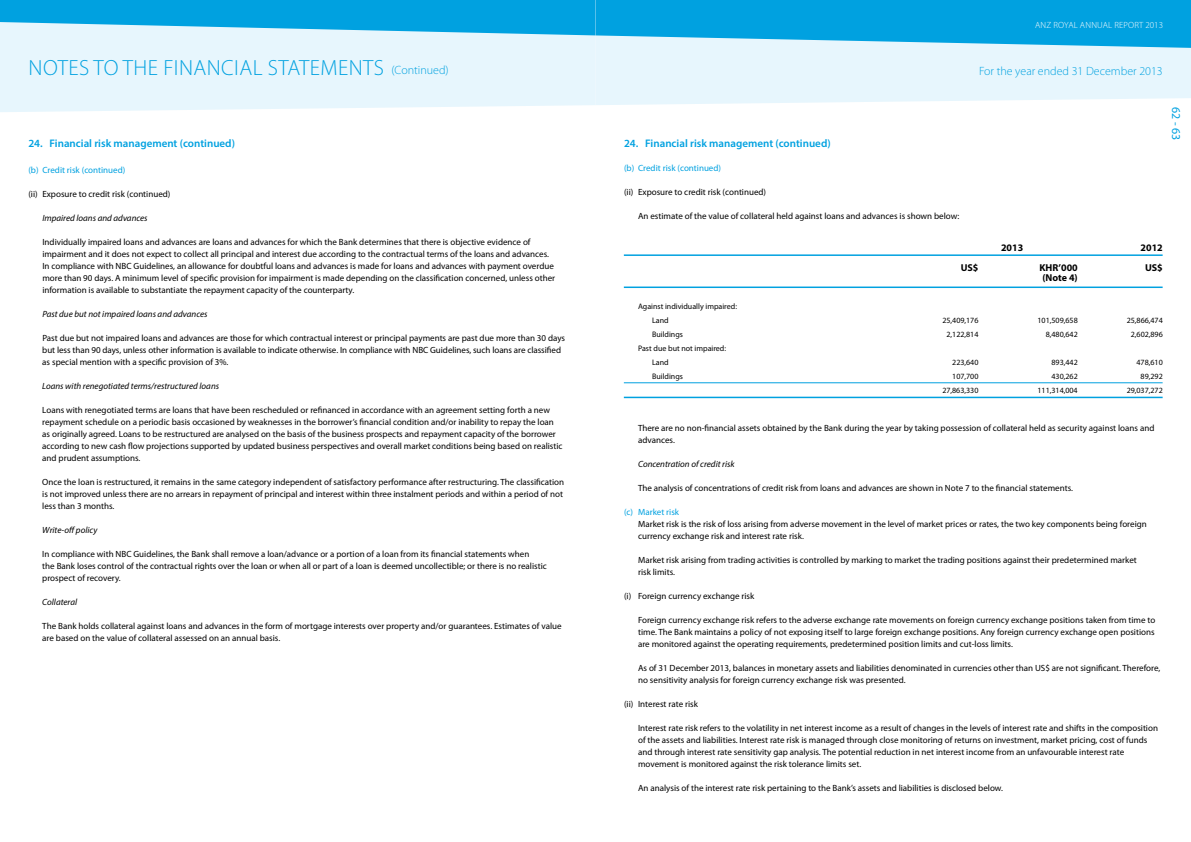
<style>
.page{position:relative;width:1191px;height:842px;background:#fff}
.page>*{position:absolute;margin:0;border:0;box-sizing:border-box;transform-origin:0 0}
.t1{font:300 22px "Myriad Pro";letter-spacing:.02em;color:#00a1e0}
.t2{font:300 12px "Myriad Pro";color:#00a1e0}
.t3{font:12px "Myriad Pro";color:#00a1e0}
.t4{font:600 11px "Myriad Pro";color:#00a1e0}
.t5{font:700 10px "Myriad Pro";color:#000}
.t6{font:9px/12px "Myriad Pro";color:#000}
.t7{font:italic 9px "Myriad Pro";color:#000}
.t8{font:9px "Myriad Pro";color:#00a1e0}
.t9{font:300 9px "Myriad Pro";letter-spacing:.02em;color:#fff}
.t10{font:8px/14px "Myriad Pro";color:#000}
.s1{font-size:12px}
</style>
<div class="page">
<div style="left:0;top:48px;width:595px;height:64px;background:#e7f6fd"></div>
<div style="left:595px;top:48px;width:596px;height:57px;background:#e7f6fd"></div>
<svg style="left:0;top:0;width:1191px;height:48px;background:#3db7e7"></svg>
<hr style="left:624px;top:382px;width:538px;height:1px;background:#00a1e0">
<hr style="left:624px;top:397px;width:538px;height:1px;background:#00a1e0">
<hr style="left:624px;top:254px;width:538px;height:2px;background:#00a1e0">
<hr style="left:624px;top:287px;width:538px;height:1px;background:#00a1e0">
<p class="t9" style="left:1035px;top:20px;width:129px">ANZ ROYAL ANNUAL REPORT 2013</p>
<h1 class="t1" style="left:29px;top:54px;width:422px">N OTES TO THE FI NANCIAL STATEMENTS <span class="s1">(CONTINUED)</span></h1>
<h2 class="t2" style="left:979px;top:64px;width:185px">FOR THE YEAR ENDED 31 DECEMBER 2013</h2>
<p class="t4" style="left:28px;top:137px;width:208px">24. Financial risk management (continued)</p>
<p class="t8" style="left:28px;top:165px;width:99px">(b) Credit risk (continued)</p>
<p class="t6" style="left:28px;top:188px;width:144px">(ii) Exposure to credit risk (continued)</p>
<p class="t7" style="left:42px;top:213px;width:107px">Impaired loans and advances</p>
<p class="t6" style="left:42px;top:236px;width:514px">Individually impaired loans and advances are loans and advances for which the Bank determines that there is objective evidence of impairment and it does not expect to collect all principal and interest due according to the contractual terms of the loans and advances.<br>In compliance with NBC Guidelines, an allowance for doubtful loans and advances is made for loans and advances with payment overdue more than 90 days. A minimum level of specific provision for impairment is made depending on the classification concerned, unless other information is available to substantiate the repayment capacity of the counterparty.</p>
<p class="t7" style="left:42px;top:309px;width:167px">Past due but not impaired loans and advances</p>
<p class="t6" style="left:42px;top:332px;width:524px">Past due but not impaired loans and advances are those for which contractual interest or principal payments are past due more than 30 days but less than 90 days, unless other information is available to indicate otherwise. In compliance with NBC Guidelines, such loans are classified as special mention with a specific provision of 3%.</p>
<p class="t7" style="left:42px;top:381px;width:178px">Loans with renegotiated terms/restructured loans</p>
<p class="t6" style="left:42px;top:404px;width:522px">Loans with renegotiated terms are loans that have been rescheduled or refinanced in accordance with an agreement setting forth a new repayment schedule on a periodic basis occasioned by weaknesses in the borrower’s financial condition and/or inability to repay the loan as originally agreed. Loans to be restructured are analysed on the basis of the business prospects and repayment capacity of the borrower according to new cash flow projections supported by updated business perspectives and overall market conditions being based on realistic and prudent assumptions.</p>
<p class="t6" style="left:42px;top:476px;width:523px">Once the loan is restructured, it remains in the same category independent of satisfactory performance after restructuring. The classification is not improved unless there are no arrears in repayment of principal and interest within three instalment periods and within a period of not less than 3 months.</p>
<p class="t7" style="left:42px;top:525px;width:57px">Write-off policy</p>
<p class="t6" style="left:42px;top:548px;width:506px">In compliance with NBC Guidelines, the Bank shall remove a loan/advance or a portion of a loan from its financial statements when<br>the Bank loses control of the contractual rights over the loan or when all or part of a loan is deemed uncollectible; or there is no realistic prospect of recovery.</p>
<p class="t7" style="left:42px;top:597px;width:36px">Collateral</p>
<p class="t6" style="left:42px;top:620px;width:521px">The Bank holds collateral against loans and advances in the form of mortgage interests over property and/or guarantees. Estimates of value are based on the value of collateral assessed on an annual basis.</p>
<p class="t4" style="left:624px;top:137px;width:208px">24. Financial risk management (continued)</p>
<p class="t8" style="left:624px;top:163px;width:99px">(b) Credit risk (continued)</p>
<p class="t6" style="left:624px;top:186px;width:144px">(ii) Exposure to credit risk (continued)</p>
<p class="t6" style="left:638px;top:210px;width:323px">An estimate of the value of collateral held against loans and advances is shown below:</p>
<h2 class="t3" style="left:1183px;top:107px;width:35px;rotate:90deg">62 - 63</h2>
<p class="t5" style="left:1001px;top:241px;width:24px">2013</p>
<p class="t5" style="left:1140px;top:241px;width:24px">2012</p>
<p class="t10" style="left:652px;top:300px;width:86px;text-indent:-14px">Against individually impaired:<br>Land</p>
<p class="t5" style="left:960px;top:261px;width:19px">US$</p>
<p class="t5" style="left:1039px;top:261px;width:40px">KHR’000</p>
<p class="t5" style="left:1145px;top:261px;width:19px">US$</p>
<p class="t5" style="left:1042px;top:271px;width:37px">(Note 4)</p>
<p class="t10" style="left:942px;top:314px;width:38px">25,409,176</p>
<p class="t10" style="left:1037px;top:314px;width:42px">101,509,658</p>
<p class="t10" style="left:1126px;top:314px;width:38px">25,866,474</p>
<p class="t10" style="left:652px;top:328px;width:32px">Buildings</p>
<p class="t10" style="left:946px;top:328px;width:34px">2,122,814</p>
<p class="t10" style="left:1045px;top:328px;width:34px">8,480,642</p>
<p class="t10" style="left:1130px;top:328px;width:34px">2,602,896</p>
<p class="t10" style="left:652px;top:342px;width:76px;text-indent:-14px">Past due but not impaired:<br>Land</p>
<p class="t10" style="left:952px;top:356px;width:28px">223,640</p>
<p class="t10" style="left:1051px;top:356px;width:28px">893,442</p>
<p class="t10" style="left:1136px;top:356px;width:28px">478,610</p>
<p class="t10" style="left:652px;top:370px;width:32px">Buildings</p>
<p class="t10" style="left:952px;top:370px;width:28px">107,700</p>
<p class="t10" style="left:1051px;top:370px;width:28px">430,262</p>
<p class="t10" style="left:1140px;top:370px;width:24px">89,292</p>
<p class="t10" style="left:942px;top:384px;width:38px">27,863,330</p>
<p class="t10" style="left:1037px;top:384px;width:42px">111,314,004</p>
<p class="t10" style="left:1126px;top:384px;width:38px">29,037,272</p>
<p class="t6" style="left:638px;top:422px;width:518px">There are no non-financial assets obtained by the Bank during the year by taking possession of collateral held as security against loans and advances.</p>
<p class="t7" style="left:638px;top:459px;width:98px">Concentration of credit risk</p>
<p class="t6" style="left:638px;top:482px;width:436px">The analysis of concentrations of credit risk from loans and advances are shown in Note 7 to the financial statements.</p>
<p class="t8" style="left:624px;top:507px;width:57px">(c) Market risk</p>
<p class="t6" style="left:638px;top:518px;width:510px">Market risk is the risk of loss arising from adverse movement in the level of market prices or rates, the two key components being foreign currency exchange risk and interest rate risk.</p>
<p class="t6" style="left:638px;top:554px;width:500px">Market risk arising from trading activities is controlled by marking to market the trading positions against their predetermined market risk limits.</p>
<p class="t6" style="left:624px;top:590px;width:132px">(i) Foreign currency exchange risk</p>
<p class="t6" style="left:638px;top:614px;width:519px;text-align:justify">Foreign currency exchange risk refers to the adverse exchange rate movements on foreign currency exchange positions taken from time to time. The Bank maintains a policy of not exposing itself to large foreign exchange positions. Any foreign currency exchange open positions are monitored against the operating requirements, predetermined position limits and cut-loss limits.</p>
<p class="t6" style="left:638px;top:662px;width:524px">As of 31 December 2013, balances in monetary assets and liabilities denominated in currencies other than US$ are not significant. Therefore, no sensitivity analysis for foreign currency exchange risk was presented.</p>
<p class="t6" style="left:624px;top:698px;width:75px">(ii) Interest rate risk</p>
<p class="t6" style="left:638px;top:722px;width:521px">Interest rate risk refers to the volatility in net interest income as a result of changes in the levels of interest rate and shifts in the composition of the assets and liabilities. Interest rate risk is managed through close monitoring of returns on investment, market pricing, cost of funds and through interest rate sensitivity gap analysis. The potential reduction in net interest income from an unfavourable interest rate movement is monitored against the risk tolerance limits set.</p>
<p class="t6" style="left:638px;top:782px;width:366px">An analysis of the interest rate risk pertaining to the Bank’s assets and liabilities is disclosed below.</p>
</div>
